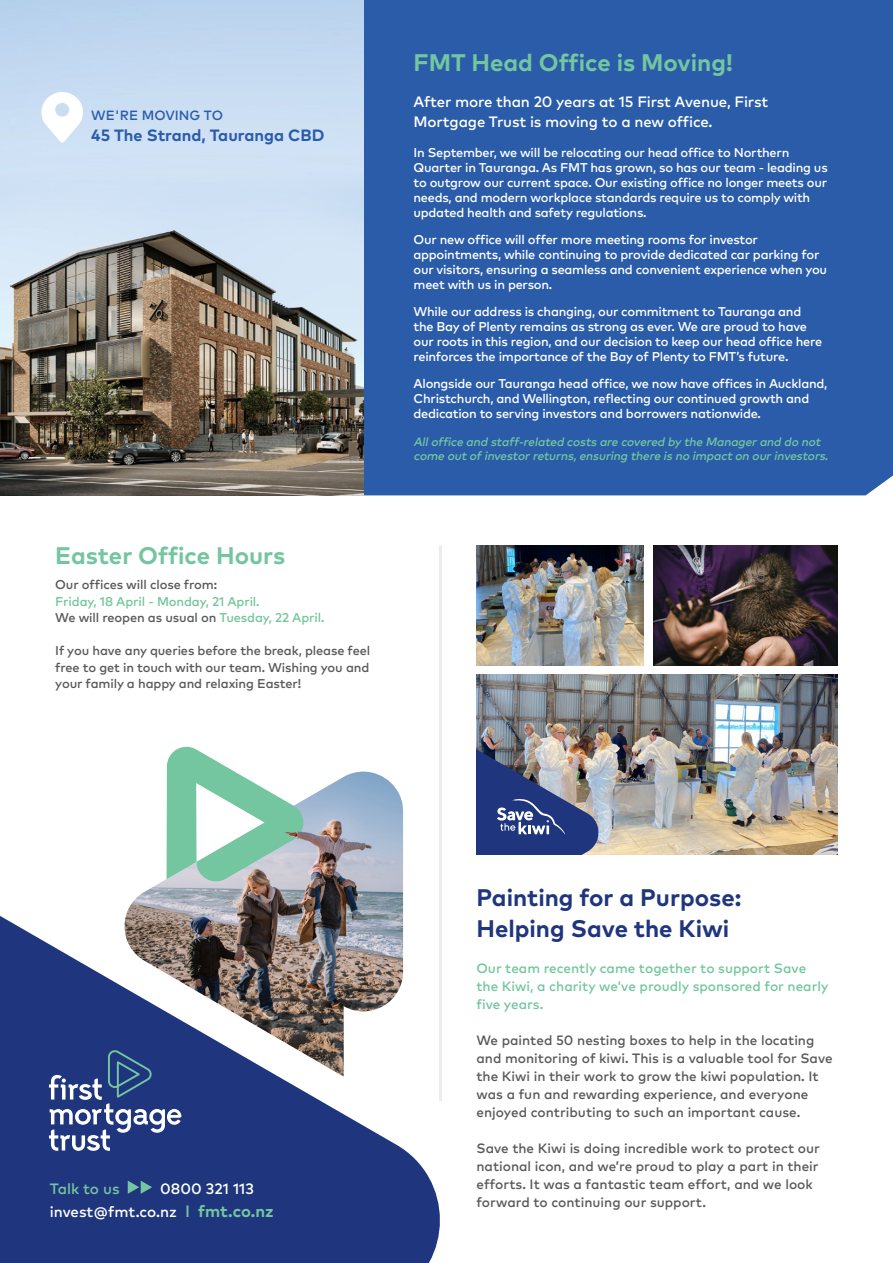
<style>
.page{position:relative;width:893px;height:1263px;background:#fff}
.page>*{position:absolute;margin:0;border:0;box-sizing:border-box;transform-origin:0 0}
.t1{font:700 24px "Mark OT";color:#73c69f}
.t2{font:700 24px/31.5px "Mark OT";color:#1f367e}
.t3{font:700 16.35px "Mark OT";color:#2a5caa}
.t4{font:15px/19.5px "Mark OT Medium";letter-spacing:-.01em;color:#fff}
.t5{font:15px "Mark OT Medium";color:#73c69f}
.t6{font:13.5px/18px "Mark OT Medium";color:#58595b}
.t7{font:13.5px/18px "Mark OT Medium";color:#73c69f}
.t8{font:13.35px "Mark OT Medium";color:#2a5caa}
.t9{font:12.75px/15px "Mark OT Medium";letter-spacing:-.02em;color:#fff}
.t10{font:12.75px/16.5px "Mark OT Medium";letter-spacing:-.01em;color:#58595b;text-align:justify}
.t11{font:12.75px/16.5px "Mark OT Medium";letter-spacing:-.01em;color:#73c69f}
.t12{font:italic 12px/13.5px "Mark OT Medium";color:#73c69f}
.s1{color:#58595b}
.s2{font-size:16.5px;color:#73c69f}
.s3{font-family:"Mark OT";font-weight:700;font-size:16.5px;color:#73c69f}
</style>
<div class="page">
<div style="left:364px;top:0;width:529px;height:495px;background:#2a5caa"></div>
<svg style="left:0;top:893px;width:440px;height:370px;fill:#1f367e"></svg>
<hr style="left:439px;top:545px;width:3px;height:556px;background:#ebecec">
<svg style="left:49px;top:1047px;width:132px;height:104px;background:#485d95"></svg>
<svg style="left:128px;top:1180px;width:24px;height:14px"></svg>
<img style="left:118px;top:772px;width:285px;height:305px">
<svg style="left:167px;top:746px;width:140px;height:140px"></svg>
<img style="left:284px;top:831px;width:22px;height:9px">
<img style="left:0;top:154px;width:364px;height:341px">
<svg style="left:41px;top:92px;width:42px;height:51px"></svg>
<img style="left:476px;top:545px;width:168px;height:120px">
<img style="left:476px;top:675px;width:361px;height:180px">
<img style="left:654px;top:545px;width:183px;height:120px">
<img style="left:476px;top:741px;width:126px;height:114px">
<p class="t8" style="left:91px;top:106px;width:133px">WE'RE MOVING TO</p>
<p class="t3" style="left:91px;top:124px;width:235px">45 The Strand, Tauranga CBD</p>
<h1 class="t1" style="left:55px;top:540px;width:231px">Easter Office Hours</h1>
<p class="t10" style="left:55px;top:576px;width:163px">Our offices will close from:</p>
<p class="t11" style="left:55px;top:593px;width:271px">Friday, 18 April - Monday, 21 April.<br><span class="s1">We will reopen as usual on</span> Tuesday, 22 April.</p>
<p class="t10" style="left:55px;top:642px;width:316px">If you have any queries before the break, please feel free to get in touch with our team. Wishing you and your family a happy and relaxing Easter!</p>
<h1 class="t1" style="left:414px;top:47px;width:321px">FMT Head Office is Moving!</h1>
<p class="t4" style="left:414px;top:92px;width:356px">After more than 20 years at 15 First Avenue, First<br>Mortgage Trust is moving to a new office.</p>
<p class="t9" style="left:414px;top:144px;width:416px">In September, we will be relocating our head office to Northern Quarter in Tauranga. As FMT has grown, so has our team - leading us to outgrow our current space. Our existing office no longer meets our needs, and modern workplace standards require us to comply with updated health and safety regulations.</p>
<p class="t9" style="left:414px;top:231px;width:415px">Our new office will offer more meeting rooms for investor appointments, while continuing to provide dedicated car parking for our visitors, ensuring a seamless and convenient experience when you meet with us in person.</p>
<p class="t9" style="left:414px;top:303px;width:410px">While our address is changing, our commitment to Tauranga and the Bay of Plenty remains as strong as ever. We are proud to have our roots in this region, and our decision to keep our head office here reinforces the importance of the Bay of Plenty to FMT’s future.</p>
<p class="t9" style="left:414px;top:375px;width:415px">Alongside our Tauranga head office, we now have offices in Auckland,<br>Christchurch, and Wellington, reflecting our continued growth and dedication to serving investors and borrowers nationwide.</p>
<p class="t12" style="left:413px;top:435px;width:419px">Alloffice and staff-related costs are covered by the Managerand do not come outofinvestorreturns,ensuring there is no impacton ourinvestors.</p>
<p class="t5" style="left:50px;top:1179px;width:71px">Talk to us</p>
<p class="t4" style="left:160px;top:1178px;width:95px">0800 321 113</p>
<p class="t4" style="left:50px;top:1202px;width:225px">invest@fmt.co.nz <span class="s2">I</span> <span class="s3">fmt.co.nz</span></p>
<h1 class="t2" style="left:476px;top:880px;width:266px">Painting for a Purpose:<br>Helping Save the Kiwi</h1>
<p class="t7" style="left:476px;top:959px;width:354px">Our team recently came together to support Save the Kiwi, a charity we’ve proudly sponsored for nearly five years.</p>
<p class="t6" style="left:476px;top:1031px;width:358px">We painted 50 nesting boxes to help in the locating and monitoring of kiwi. This is a valuable tool for Save the Kiwi in their work to grow the kiwi population. It was a fun and rewarding experience, and everyone enjoyed contributing to such an important cause.</p>
<p class="t6" style="left:476px;top:1139px;width:345px">Save the Kiwi is doing incredible work to protect our national icon, and we’re proud to play a part in their efforts. It was a fantastic team effort, and we look forward to continuing our support.</p>
</div>
